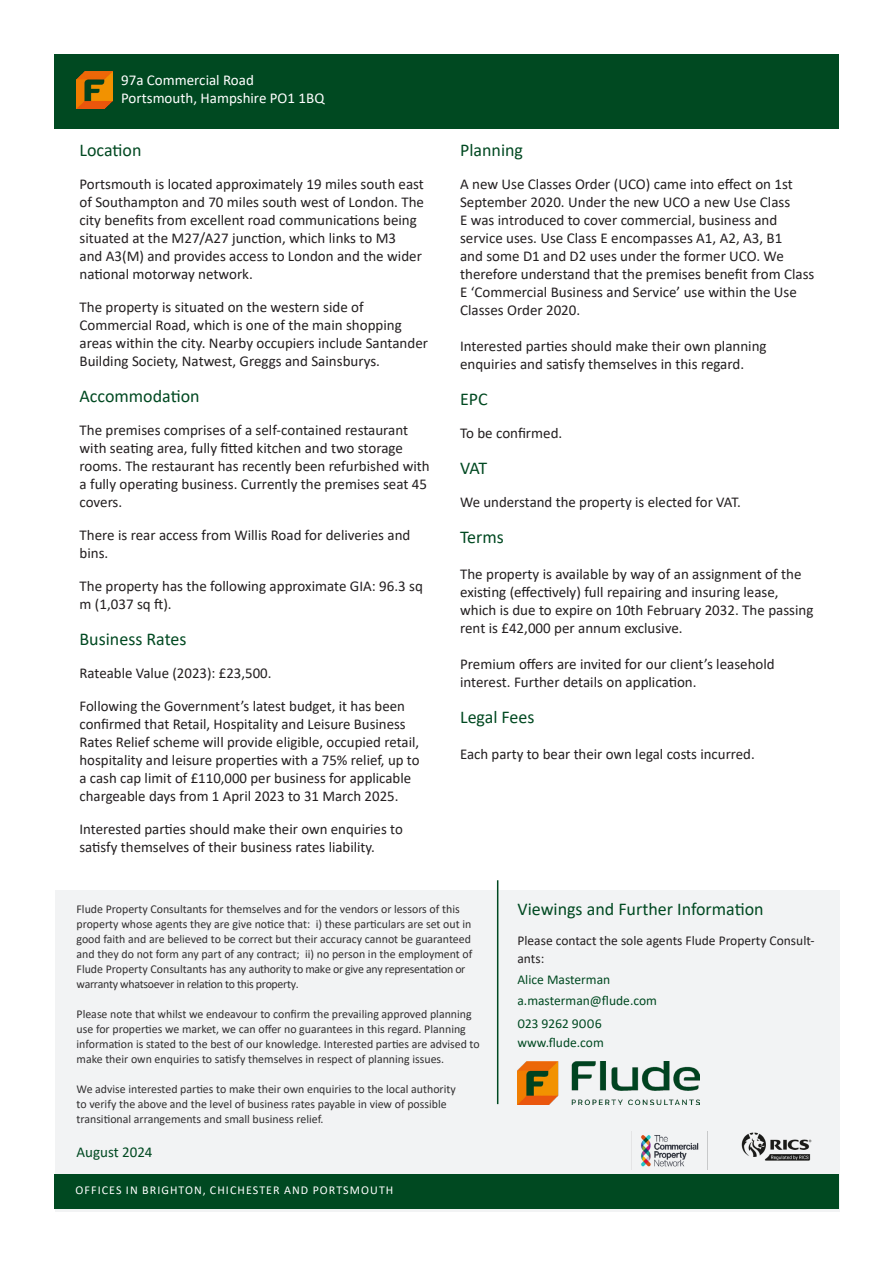
<style>
.page{position:relative;width:893px;height:1263px;background:#fff}
.page>*{position:absolute;margin:0;border:0;box-sizing:border-box;transform-origin:0 0}
.Flude_-_Sub_Header{font:18px "Calibri";color:#004921}
.Flude_-_Standard_Paragraph_Text{font:15px/18px "Calibri";color:#231f20}
.Flude_-_Sub_Header-2{font:15px/18px "Calibri";color:#231f20}
.t1{font:15px "Calibri";color:#fff}
.t2{font:15px "Calibri";color:#004921}
.t3{font:13.5px/19.5px "Calibri";color:#004921}
.Flude_-_Standard_Paragraph_Text-2{font:13.5px/18px "Calibri";color:#231f20}
.t4{font:12px/15px "Calibri";color:#312f30}
.t5{font:12px "Calibri";letter-spacing:.09em;color:#fff}
</style>
<div class="page">
<div style="left:54px;top:54px;width:785px;height:75px;background:#004921"></div>
<div style="left:55px;top:891px;width:785px;height:321px;background:#f2f3f4"></div>
<img style="left:77px;top:72px;width:35px;height:37px">
<img style="left:517px;top:1061px;width:183px;height:43px">
<hr style="left:497px;top:880px;width:1px;height:224px;background:#004921">
<div style="left:54px;top:1175px;width:785px;height:34px;background:#004921"></div>
<img style="left:741px;top:1132px;width:71px;height:29px">
<img style="left:631px;top:1131px;width:77px;height:39px">
<p class="t1" style="left:121px;top:69px;width:134px">97a Commercial Road</p>
<p class="t1" style="left:121px;top:87px;width:205px">Portsmouth, Hampshire PO1 1BQ</p>
<p class="Flude_-_Sub_Header" style="left:80px;top:137px;width:63px">Location</p>
<p class="Flude_-_Standard_Paragraph_Text" style="left:80px;top:174px;width:346px">Portsmouth is located approximately 19 miles south east of Southampton and 70 miles south west of London. The city benefits from excellent road communications being situated at the M27/A27 junction, which links to M3<br>and A3(M) and provides access to London and the wider national motorway network.</p>
<p class="Flude_-_Standard_Paragraph_Text" style="left:80px;top:297px;width:350px">The property is situated on the western side of Commercial Road, which is one of the main shopping areas within the city. Nearby occupiers include Santander Building Society, Natwest, Greggs and Sainsburys.</p>
<p class="Flude_-_Sub_Header" style="left:80px;top:383px;width:122px">Accommodation</p>
<p class="Flude_-_Standard_Paragraph_Text" style="left:80px;top:420px;width:352px">The premises comprises of a self-contained restaurant with seating area, fully fitted kitchen and two storage rooms. The restaurant has recently been refurbished with a fully operating business. Currently the premises seat 45 covers.</p>
<p class="Flude_-_Standard_Paragraph_Text" style="left:80px;top:525px;width:332px">There is rear access from Willis Road for deliveries and bins.</p>
<p class="Flude_-_Standard_Paragraph_Text" style="left:80px;top:576px;width:345px">The property has the following approximate GIA: 96.3 sq m (1,037 sq ft).</p>
<p class="Flude_-_Sub_Header" style="left:80px;top:626px;width:109px">Business Rates</p>
<p class="Flude_-_Sub_Header-2" style="left:80px;top:663px;width:194px">Rateable Value (2023): £23,500.</p>
<p class="Flude_-_Sub_Header-2" style="left:80px;top:696px;width:342px">Following the Government’s latest budget, it has been confirmed that Retail, Hospitality and Leisure Business Rates Relief scheme will provide eligible, occupied retail, hospitality and leisure properties with a 75% relief, up to</p>
<p class="Flude_-_Sub_Header-2" style="left:80px;top:768px;width:333px">a cash cap limit of £110,000 per business for applicable chargeable days from 1 April 2023 to 31 March 2025.</p>
<p class="Flude_-_Sub_Header-2" style="left:80px;top:819px;width:325px">Interested parties should make their own enquiries to satisfy themselves of their business rates liability.</p>
<p class="Flude_-_Sub_Header" style="left:460px;top:137px;width:64px">Planning</p>
<p class="Flude_-_Standard_Paragraph_Text" style="left:460px;top:174px;width:356px">A new Use Classes Order (UCO) came into effect on 1st September 2020. Under the new UCO a new Use Class<br>E was introduced to cover commercial, business and service uses. Use Class E encompasses A1, A2, A3, B1<br>and some D1 and D2 uses under the former UCO. We therefore understand that the premises benefit from Class E ‘Commercial Business and Service’ use within the Use Classes Order 2020.</p>
<p class="Flude_-_Standard_Paragraph_Text" style="left:460px;top:336px;width:308px">Interested parties should make their own planning enquiries and satisfy themselves in this regard.</p>
<p class="Flude_-_Sub_Header" style="left:460px;top:386px;width:29px">EPC</p>
<p class="Flude_-_Standard_Paragraph_Text" style="left:460px;top:423px;width:104px">To be confirmed.</p>
<p class="Flude_-_Sub_Header" style="left:460px;top:455px;width:29px">VAT</p>
<p class="Flude_-_Standard_Paragraph_Text" style="left:460px;top:492px;width:282px">We understand the property is elected for VAT.</p>
<p class="Flude_-_Sub_Header" style="left:460px;top:524px;width:45px">Terms</p>
<p class="Flude_-_Standard_Paragraph_Text" style="left:460px;top:564px;width:355px">The property is available by way of an assignment of the existing (effectively) full repairing and insuring lease, which is due to expire on 10th February 2032. The passing rent is £42,000 per annum exclusive.</p>
<p class="Flude_-_Standard_Paragraph_Text" style="left:460px;top:654px;width:316px">Premium offers are invited for our client’s leasehold interest. Further details on application.</p>
<p class="Flude_-_Sub_Header" style="left:460px;top:704px;width:76px">Legal Fees</p>
<p class="Flude_-_Standard_Paragraph_Text" style="left:460px;top:744px;width:296px">Each party to bear their own legal costs incurred.</p>
<p class="t4" style="left:77px;top:901px;width:397px">Flude Property Consultants for themselves and for the vendors or lessors of this property whose agents they are give notice that: i) these particulars are set out in good faith and are believed to be correct but their accuracy cannot be guaranteed and they do not form any part of any contract; ii) no person in the employment of Flude Property Consultants has any authority to make or give any representation or warranty whatsoever in relation to this property.</p>
<p class="t4" style="left:77px;top:1006px;width:405px">Please note that whilst we endeavour to confirm the prevailing approved planning use for properties we market, we can offer no guarantees in this regard. Planning information is stated to the best of our knowledge. Interested parties are advised to make their own enquiries to satisfy themselves in respect of planning issues.</p>
<p class="t4" style="left:77px;top:1081px;width:381px">We advise interested parties to make their own enquiries to the local authority to verify the above and the level of business rates payable in view of possible transitional arrangements and small business relief.</p>
<p class="t2" style="left:77px;top:1142px;width:78px">August 2024</p>
<p class="t5" style="left:75px;top:1181px;width:319px">OFFICES IN BRIGHTON, CHICHESTER AND PORTSMOUTH</p>
<p class="Flude_-_Sub_Header" style="left:517px;top:896px;width:248px">Viewings and Further Information</p>
<p class="Flude_-_Standard_Paragraph_Text-2" style="left:517px;top:931px;width:299px">Please contact the sole agents Flude Property Consult&shy;ants:</p>
<p class="t3" style="left:517px;top:969px;width:94px">Alice Masterman</p>
<p class="t3" style="left:517px;top:990px;width:141px">a.masterman@flude.com</p>
<p class="t3" style="left:517px;top:1013px;width:88px">023 9262 9006 www.flude.com</p>
</div>
